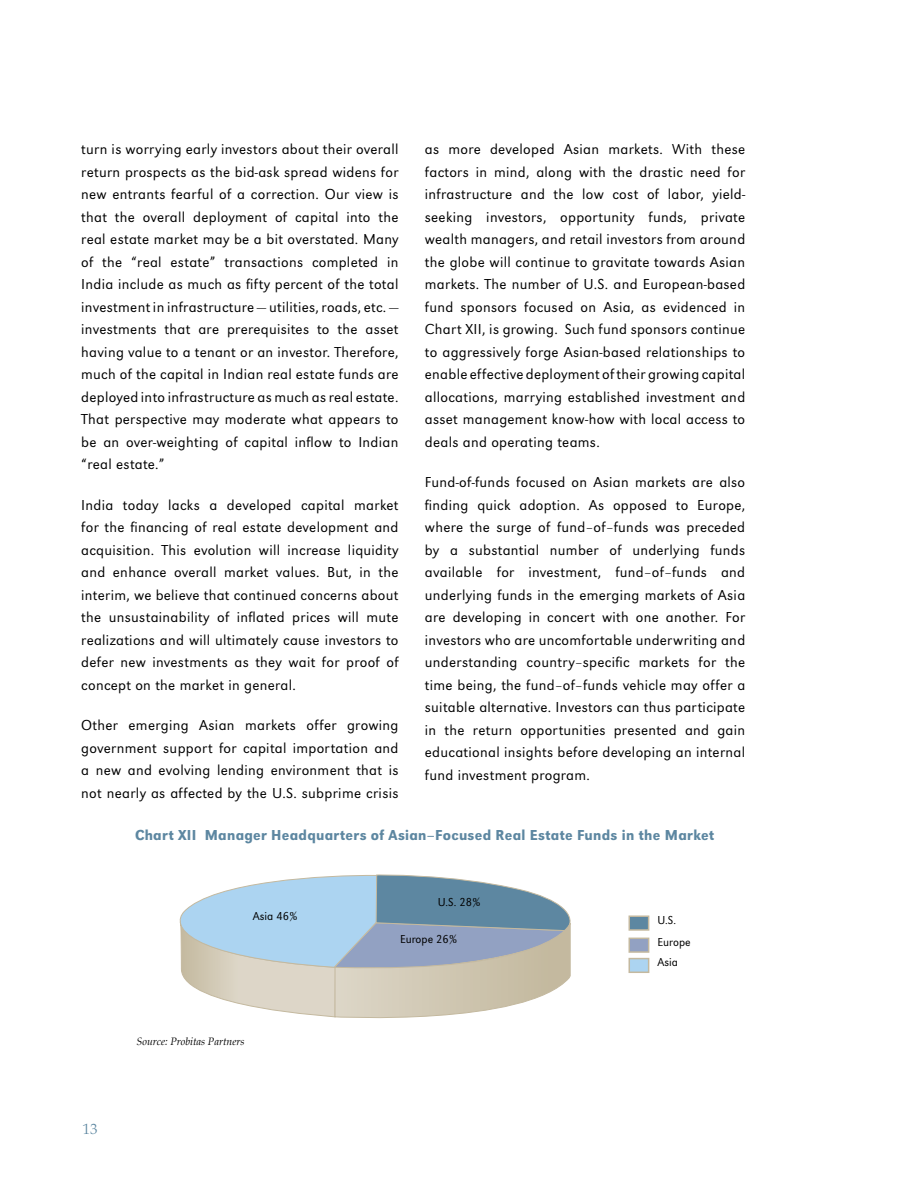
<style>
.page{position:relative;width:918px;height:1188px;background:#fff}
.page>*{position:absolute;margin:0;border:0;box-sizing:border-box;transform-origin:0 0}
.t1{font:300 15px/22.5px "URW Grotesk T";letter-spacing:.02em;color:#000;text-align:justify}
.t2{font:15px "URW Grotesk T Med Nar";letter-spacing:.02em;color:#5d87a1}
.t3{font:300 15px "Palatino";color:#5d87a1}
.t4{font:12px "URW Grotesk T Lig Nar";color:#000}
.t5{font:italic 10.5px "Palatino";color:#000}
</style>
<div class="page">
<div style="left:629px;top:938px;width:20px;height:15px;background:#92a1c2;border:2px solid #c4b99f"></div>
<div style="left:629px;top:915px;width:20px;height:16px;background:#5d87a1;border:2px solid #c4b99f"></div>
<div style="left:629px;top:958px;width:20px;height:15px;background:#acd4f1;border:2px solid #c4b99f"></div>
<svg style="left:179px;top:874px;width:392px;height:145px"></svg>
<p class="t1" style="left:81px;top:138px;width:319px">turn is worrying early investors about their overall return prospects as the bid-ask spread widens for new entrants fearful of a correction. Our view is that the overall deployment of capital into the real estate market may be a bit overstated. Many of the “real estate” transactions completed in India include as much as fifty percent of the total investment in infrastructure — utilities, roads, etc. — investments that are prerequisites to the asset having value to a tenant or an investor. Therefore, much of the capital in Indian real estate funds are deployed into infrastructure as much as real estate.<br>That perspective may moderate what appears to be an over-weighting of capital inflow to Indian “real estate.”</p>
<p class="t1" style="left:81px;top:493px;width:319px">India today lacks a developed capital market for the financing of real estate development and acquisition. This evolution will increase liquidity and enhance overall market values. But, in the interim, we believe that continued concerns about the unsustainability of inflated prices will mute realizations and will ultimately cause investors to defer new investments as they wait for proof of concept on the market in general.</p>
<p class="t1" style="left:81px;top:714px;width:319px">Other emerging Asian markets offer growing government support for capital importation and a new and evolving lending environment that is not nearly as affected by the U.S. subprime crisis</p>
<p class="t1" style="left:425px;top:138px;width:322px">as more developed Asian markets. With these factors in mind, along with the drastic need for infrastructure and the low cost of labor, yield&shy;seeking investors, opportunity funds, private wealth managers, and retail investors from around the globe will continue to gravitate towards Asian markets. The number of U.S. and European-based fund sponsors focused on Asia, as evidenced in Chart XII, is growing. Such fund sponsors continue to aggressively forge Asian-based relationships to enable effective deployment of their growing capital allocations, marrying established investment and asset management know-how with local access to deals and operating teams.</p>
<p class="t1" style="left:425px;top:471px;width:322px">Fund-of-funds focused on Asian markets are also finding quick adoption. As opposed to Europe, where the surge of fund–of–funds was preceded by a substantial number of underlying funds available for investment, fund–of–funds and underlying funds in the emerging markets of Asia are developing in concert with one another. For investors who are uncomfortable underwriting and understanding country–specific markets for the time being, the fund–of–funds vehicle may offer a suitable alternative. Investors can thus participate in the return opportunities presented and gain educational insights before developing an internal fund investment program.</p>
<p class="t2" style="left:135px;top:826px;width:581px">Chart XII Manager Headquarters of Asian–Focused Real Estate Funds in the Market</p>
<p class="t4" style="left:253px;top:909px;width:46px">Asia 46%</p>
<p class="t3" style="left:82px;top:1120px;width:17px">13</p>
<p class="t5" style="left:136px;top:1033px;width:110px">Source: Probitas Partners</p>
<p class="t4" style="left:438px;top:895px;width:44px">U.S. 28%</p>
<p class="t4" style="left:400px;top:932px;width:59px">Europe 26%</p>
<p class="t4" style="left:658px;top:913px;width:20px">U.S.</p>
<p class="t4" style="left:658px;top:955px;width:22px">Asia</p>
<p class="t4" style="left:658px;top:935px;width:35px">Europe</p>
</div>
